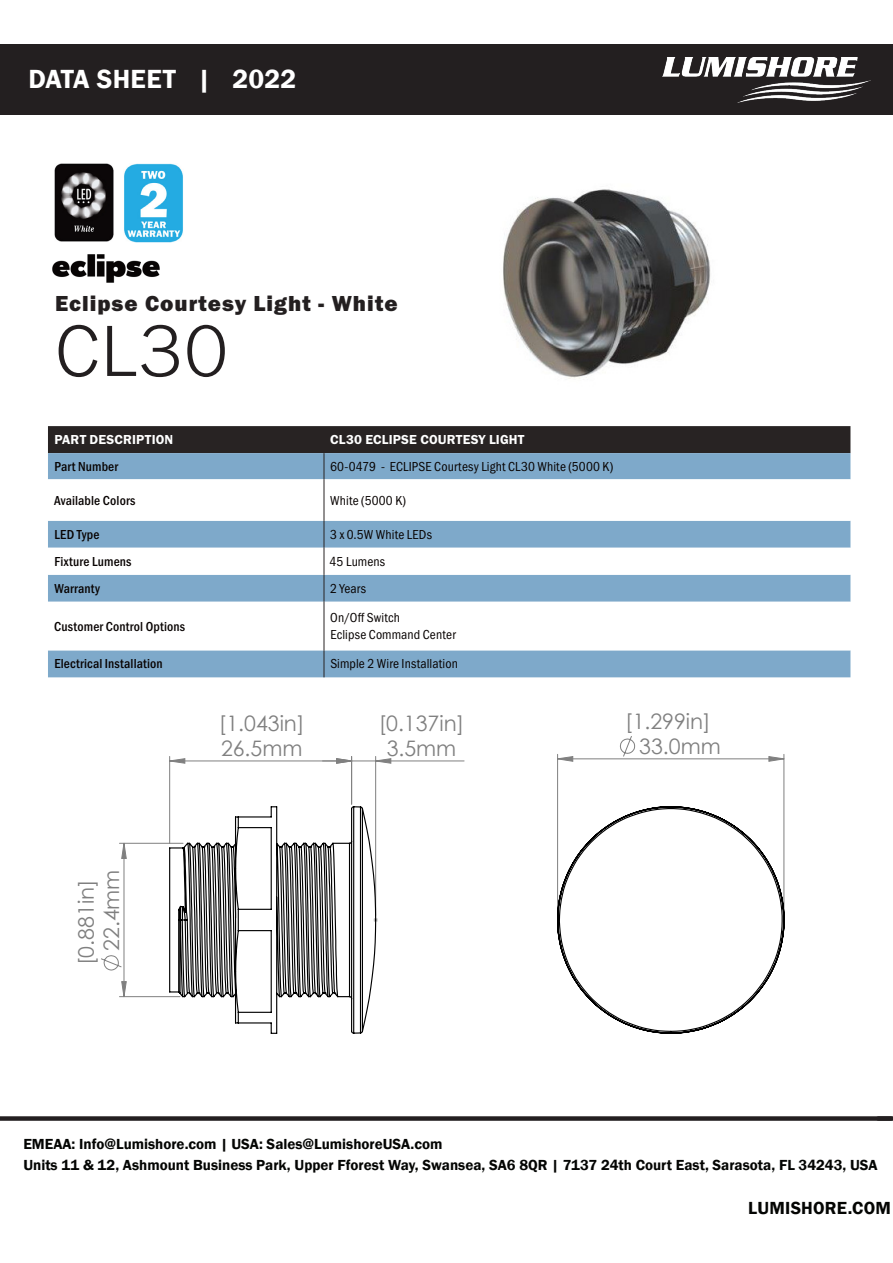
<style>
.page{position:relative;width:893px;height:1263px;background:#fff}
.page>*{position:absolute;margin:0;border:0;box-sizing:border-box;transform-origin:0 0}
.Product_Description{font:300 75px "Franklin Gothic URW";color:#231f20}
.t1{font:600 27px "Franklin Gothic";letter-spacing:.01em;color:#fff}
.Product_Description-2{font:22.5px "Franklin Gothic URW Hea";letter-spacing:.045em;color:#231f20}
.t2{font:21.3px/25.3px "Century Gothic";color:#808080}
.t3{font:600 18px "Franklin Gothic";letter-spacing:.01em;color:#040503}
.t4{font:600 15px/21px "Franklin Gothic";color:#040503}
.Product_Description-3{font:13.5px "Franklin Gothic URW Cond";letter-spacing:.01em;color:#080302}
.Specs_Txt{font:500 13.5px "Franklin Gothic URW Cond";letter-spacing:.015em;color:#080302}
.Header{font:13.5px "Franklin Gothic URW Dem";letter-spacing:.015em;color:#fff}
</style>
<div class="page">
<div style="left:878px;top:1116px;width:15px;height:5px;background:#231f20"></div>
<div style="left:0;top:1116px;width:891px;height:5px;background:#231f20"></div>
<div style="left:0;top:45px;width:893px;height:70px;background:#231f20"></div>
<img style="left:662px;top:57px;width:208px;height:45px">
<div style="left:48px;top:650px;width:802px;height:27px;background:#7ea9ca"></div>
<svg style="left:48px;top:479px;width:802px;height:171px"></svg>
<svg style="left:48px;top:426px;width:802px;height:53px;background:#526575"></svg>
<hr style="left:324px;top:479px;width:1px;height:42px;background:#282323">
<svg style="left:324px;top:521px;width:1px;height:81px"></svg>
<hr style="left:324px;top:602px;width:1px;height:48px;background:#282323">
<svg style="left:324px;top:650px;width:1px;height:27px"></svg>
<img style="left:503px;top:189px;width:208px;height:190px">
<hr style="left:375px;top:756px;width:1px;height:159px;background:#808080">
<hr style="left:169px;top:756px;width:1px;height:87px;background:#808080">
<hr style="left:351px;top:756px;width:1px;height:48px;background:#808080">
<hr style="left:557px;top:754px;width:1px;height:161px;background:#808080">
<hr style="left:783px;top:754px;width:1px;height:161px;background:#808080">
<hr style="left:119px;top:843px;width:64px;height:1px;background:#808080">
<hr style="left:119px;top:996px;width:61px;height:1px;background:#808080">
<svg style="left:169px;top:736px;width:616px;height:28px"></svg>
<svg style="left:101px;top:842px;width:26px;height:155px"></svg>
<svg style="left:169px;top:805px;width:208px;height:229px"></svg>
<svg style="left:557px;top:805px;width:228px;height:229px"></svg>
<img style="left:124px;top:164px;width:59px;height:79px">
<img style="left:52px;top:254px;width:108px;height:29px">
<img style="left:54px;top:164px;width:59px;height:78px">
<h2 class="t1" style="left:28px;top:63px;width:270px">DATA SHEET | 2022</h2>
<p class="Product_Description-2" style="left:55px;top:289px;width:344px">Eclipse Courtesy Light - White</p>
<p class="Product_Description" style="left:55px;top:304px;width:174px">CL30</p>
<p class="Header" style="left:54px;top:431px;width:120px">PART DESCRIPTION</p>
<p class="Header" style="left:330px;top:431px;width:196px">CL30 ECLIPSE COURTESY LIGHT</p>
<p class="Specs_Txt" style="left:54px;top:456px;width:65px">Part Number</p>
<p class="Product_Description-3" style="left:330px;top:457px;width:285px">60-0479 - ECLIPSE Courtesy Light CL30 White (5000 K)</p>
<p class="Specs_Txt" style="left:54px;top:490px;width:83px">Available Colors</p>
<p class="Product_Description-3" style="left:330px;top:490px;width:77px">White (5000 K)</p>
<p class="Specs_Txt" style="left:54px;top:524px;width:46px">LED Type</p>
<p class="Product_Description-3" style="left:330px;top:525px;width:103px">3 x 0.5W White LEDs</p>
<p class="Specs_Txt" style="left:54px;top:551px;width:79px">Fixture Lumens</p>
<p class="Product_Description-3" style="left:330px;top:552px;width:57px">45 Lumens</p>
<p class="Specs_Txt" style="left:54px;top:578px;width:47px">Warranty</p>
<p class="Product_Description-3" style="left:330px;top:579px;width:38px">2 Years</p>
<p class="Specs_Txt" style="left:54px;top:616px;width:132px">Customer Control Options</p>
<p class="Product_Description-3" style="left:330px;top:608px;width:71px">On/Off Switch</p>
<p class="Product_Description-3" style="left:330px;top:624px;width:127px">Eclipse Command Center</p>
<p class="Specs_Txt" style="left:54px;top:654px;width:110px">Electrical Installation</p>
<p class="Product_Description-3" style="left:330px;top:654px;width:129px">Simple 2 Wire Installation</p>
<p class="t2" style="left:73px;top:951px;width:83px;text-indent:-14px;rotate:-90deg">[0.881in]<br>22.4mm</p>
<p class="t2" style="left:219px;top:710px;width:87px">[1.043in]<br>26.5mm</p>
<p class="t2" style="left:379px;top:710px;width:87px;text-align:center">[0.137in]<br>3.5mm</p>
<p class="t2" style="left:639px;top:708px;width:83px;text-indent:-14px">[1.299in]<br>33.0mm</p>
<p class="t4" style="left:23px;top:1134px;width:856px">EMEAA: Info@Lumishore.com | USA: Sales@LumishoreUSA.com<br>Units 11 &amp; 12, Ashmount Business Park, Upper Fforest Way, Swansea, SA6 8QR | 7137 24th Court East, Sarasota, FL 34243, USA</p>
<p class="t3" style="left:748px;top:1196px;width:144px">LUMISHORE.COM</p>
</div>
